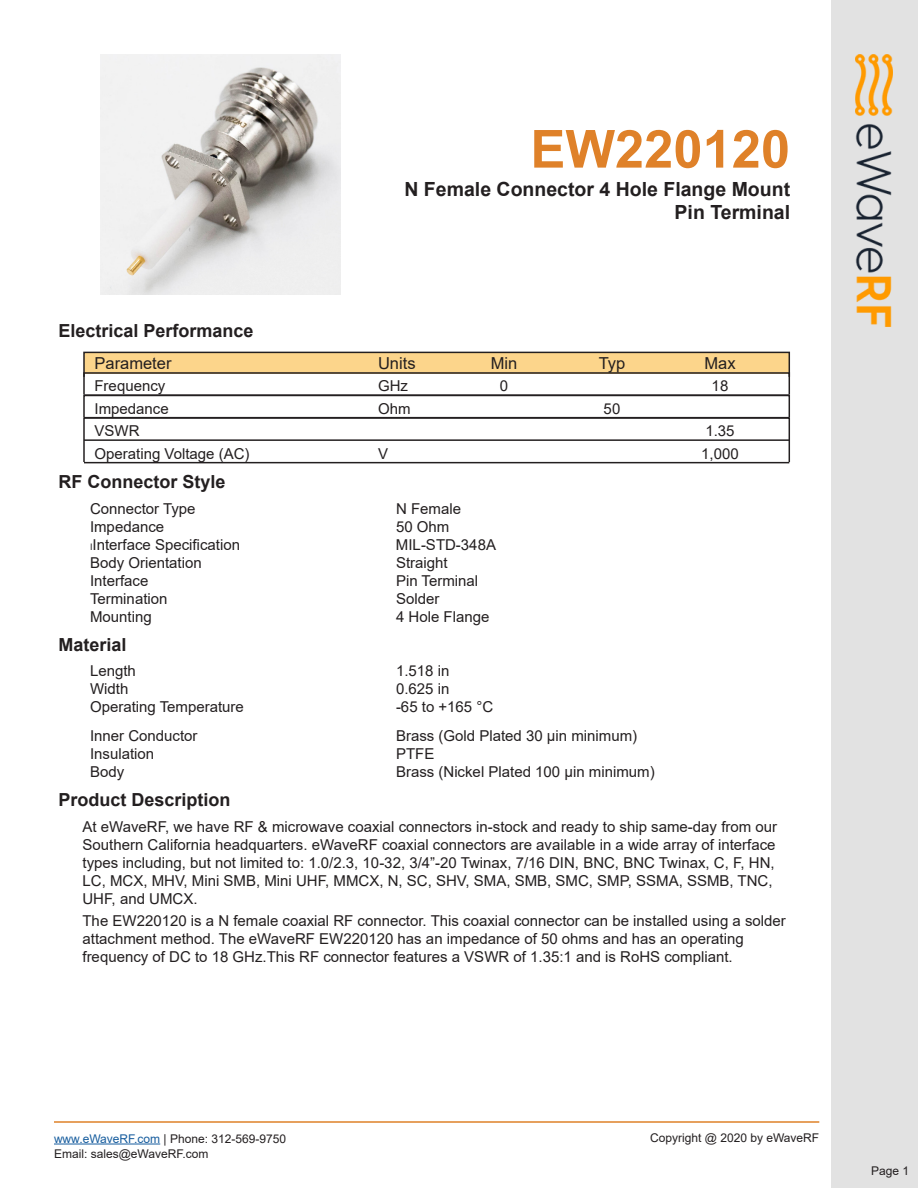
<style>
.page{position:relative;width:918px;height:1188px;background:#fff}
.page>*{position:absolute;margin:0;border:0;box-sizing:border-box;transform-origin:0 0}
.Part_Number{font:700 52.5px "Arial";color:#df8129}
.Part_Description{font:700 19.5px/23.4px "Arial";color:#231f20;text-align:right}
.Body_Section_Header{font:700 18px "Arial";color:#231f20}
.Body_electrical_3_co{font:16.5px "Arial";color:#231f20}
.LongDescription{font:15px/18px "Arial";color:#231f20}
.Body_1_Column{font:15px "Arial";color:#231f20}
.Body_electrical_3_co-2{font:15px "Arial";color:#231f20}
.t1{font:12px "Arial";color:#231f20}
.s1{font-size:9px}
.s2{color:#175d9e}
</style>
<div class="page">
<div style="left:831px;top:0;width:87px;height:1188px;background:#e2e2e2"></div>
<hr style="left:54px;top:1121px;width:765px;height:2px;background:#df8129">
<hr style="left:54px;top:1144px;width:106px;height:1px;background:#175d9e">
<img style="left:856px;top:54px;width:36px;height:274px">
<div style="left:84px;top:352px;width:705px;height:22px;background:#fcd58b"></div>
<div style="left:83px;top:352px;width:707px;height:26px;border:2px solid #231f20"></div>
<div style="left:83px;top:372px;width:707px;height:23px;border:2px solid #231f20"></div>
<hr style="left:84px;top:394px;width:705px;height:2px;background:#231f20">
<div style="left:83px;top:395px;width:707px;height:23px;border:2px solid #231f20"></div>
<div style="left:83px;top:417px;width:707px;height:46px;border:2px solid #231f20"></div>
<hr style="left:84px;top:439px;width:705px;height:2px;background:#231f20">
<hr style="left:84px;top:462px;width:705px;height:1px;background:#231f20">
<img style="left:100px;top:54px;width:241px;height:240px">
<p class="Part_Number" style="left:530px;top:112px;width:261px">EW220120</p>
<p class="Part_Description" style="left:404px;top:177px;width:387px">N Female Connector 4 Hole Flange Mount<br>Pin Terminal</p>
<p class="Body_Section_Header" style="left:58px;top:318px;width:197px">Electrical Performance</p>
<p class="Body_electrical_3_co" style="left:94px;top:352px;width:79px">Parameter</p>
<p class="Body_electrical_3_co" style="left:378px;top:352px;width:39px">Units</p>
<p class="Body_electrical_3_co" style="left:491px;top:352px;width:28px">Min</p>
<p class="Body_electrical_3_co" style="left:599px;top:352px;width:28px">Typ</p>
<p class="Body_electrical_3_co" style="left:704px;top:352px;width:33px">Max</p>
<p class="Body_electrical_3_co-2" style="left:94px;top:376px;width:72px">Frequency</p>
<p class="Body_electrical_3_co-2" style="left:378px;top:376px;width:31px">GHz</p>
<p class="Body_electrical_3_co-2" style="left:500px;top:376px;width:10px">0</p>
<p class="Body_electrical_3_co-2" style="left:712px;top:376px;width:18px">18</p>
<p class="Body_electrical_3_co-2" style="left:94px;top:398px;width:76px">Impedance</p>
<p class="Body_electrical_3_co-2" style="left:378px;top:398px;width:34px">Ohm</p>
<p class="Body_electrical_3_co-2" style="left:604px;top:398px;width:18px">50</p>
<p class="Body_electrical_3_co-2" style="left:94px;top:421px;width:46px">VSWR</p>
<p class="Body_electrical_3_co-2" style="left:705px;top:421px;width:31px">1.35</p>
<p class="Body_electrical_3_co-2" style="left:94px;top:443px;width:157px">Operating Voltage (AC)</p>
<p class="Body_electrical_3_co-2" style="left:378px;top:443px;width:12px">V</p>
<p class="Body_electrical_3_co-2" style="left:701px;top:443px;width:39px">1,000</p>
<p class="Body_Section_Header" style="left:58px;top:469px;width:169px">RF Connector Style</p>
<p class="Body_1_Column" style="left:90px;top:498px;width:107px">Connector Type</p>
<p class="Body_1_Column" style="left:396px;top:498px;width:67px">N Female</p>
<p class="Body_1_Column" style="left:90px;top:516px;width:76px">Impedance</p>
<p class="Body_1_Column" style="left:396px;top:516px;width:55px">50 Ohm</p>
<p class="Body_1_Column" style="left:90px;top:534px;width:152px"><span class="s1">I</span>Interface Specification</p>
<p class="Body_1_Column" style="left:396px;top:534px;width:102px">MIL-STD-348A</p>
<p class="Body_1_Column" style="left:90px;top:552px;width:113px">Body Orientation</p>
<p class="Body_1_Column" style="left:396px;top:552px;width:53px">Straight</p>
<p class="Body_1_Column" style="left:90px;top:570px;width:60px">Interface</p>
<p class="Body_1_Column" style="left:396px;top:570px;width:84px">Pin Terminal</p>
<p class="Body_1_Column" style="left:90px;top:588px;width:79px">Termination</p>
<p class="Body_1_Column" style="left:396px;top:588px;width:45px">Solder</p>
<p class="Body_1_Column" style="left:90px;top:606px;width:63px">Mounting</p>
<p class="Body_1_Column" style="left:396px;top:606px;width:95px">4 Hole Flange</p>
<p class="Body_Section_Header" style="left:58px;top:632px;width:70px">Material</p>
<p class="Body_1_Column" style="left:90px;top:661px;width:47px">Length</p>
<p class="Body_1_Column" style="left:396px;top:661px;width:55px">1.518 in</p>
<p class="Body_1_Column" style="left:90px;top:679px;width:40px">Width</p>
<p class="Body_1_Column" style="left:396px;top:679px;width:55px">0.625 in</p>
<p class="Body_1_Column" style="left:90px;top:697px;width:155px">Operating Temperature</p>
<p class="Body_1_Column" style="left:396px;top:697px;width:99px">-65 to +165 °C</p>
<p class="Body_1_Column" style="left:90px;top:725px;width:109px">Inner Conductor</p>
<p class="Body_1_Column" style="left:396px;top:725px;width:243px">Brass (Gold Plated 30 µin minimum)</p>
<p class="Body_1_Column" style="left:90px;top:743px;width:66px">Insulation</p>
<p class="Body_1_Column" style="left:396px;top:743px;width:40px">PTFE</p>
<p class="Body_1_Column" style="left:90px;top:761px;width:36px">Body</p>
<p class="Body_1_Column" style="left:396px;top:761px;width:260px">Brass (Nickel Plated 100 µin minimum)</p>
<p class="Body_Section_Header" style="left:58px;top:787px;width:174px">Product Description</p>
<p class="LongDescription" style="left:82px;top:817px;width:696px">At eWaveRF, we have RF &amp; microwave coaxial connectors in-stock and ready to ship same-day from our Southern California headquarters. eWaveRF coaxial connectors are available in a wide array of interface types including, but not limited to: 1.0/2.3, 10-32, 3/4”-20 Twinax, 7/16 DIN, BNC, BNC Twinax, C, F, HN, LC, MCX, MHV, Mini SMB, Mini UHF, MMCX, N, SC, SHV, SMA, SMB, SMC, SMP, SSMA, SSMB, TNC, UHF, and UMCX.</p>
<p class="LongDescription" style="left:82px;top:912px;width:705px">The EW220120 is a N female coaxial RF connector. This coaxial connector can be installed using a solder attachment method. The eWaveRF EW220120 has an impedance of 50 ohms and has an operating frequency of DC to 18 GHz.This RF connector features a VSWR of 1.35:1 and is RoHS compliant.</p>
<p class="t1" style="left:54px;top:1130px;width:234px"><span class="s2">www.eWaveRF.com</span> | Phone: 312-569-9750</p>
<p class="t1" style="left:650px;top:1130px;width:171px">Copyright @ 2020 by eWaveRF</p>
<p class="t1" style="left:54px;top:1145px;width:156px">Email: sales@eWaveRF.com</p>
<p class="t1" style="left:871px;top:1163px;width:40px">Page 1</p>
</div>
